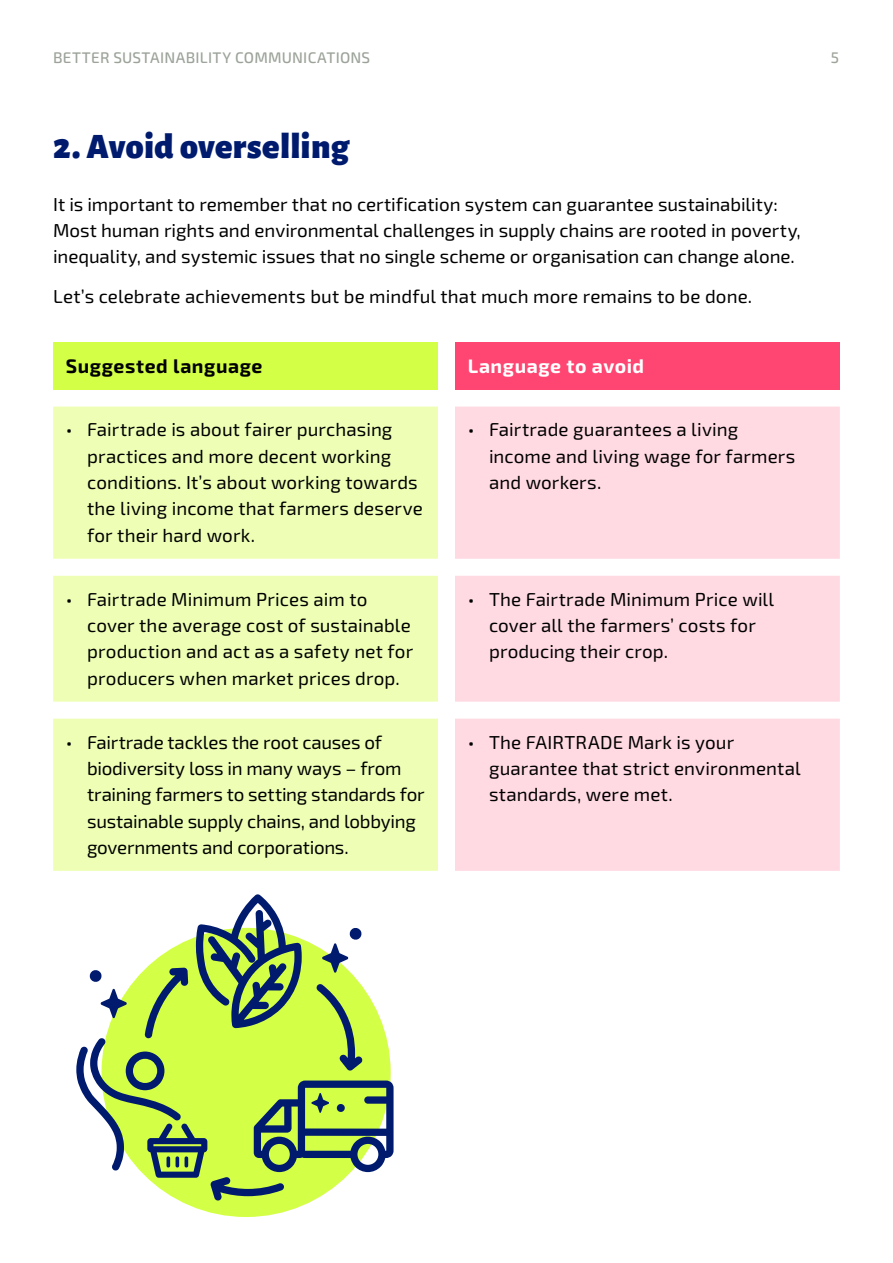
<style>
.page{position:relative;width:893px;height:1263px;background:#fff}
.page>*{position:absolute;margin:0;border:0;box-sizing:border-box;transform-origin:0 0}
.language_categories{font:900 36px "Alegreya Sans";letter-spacing:.005em;color:#001b6e}
.dos{font:700 19.5px "Exo 2";letter-spacing:.03em;color:#000}
.dos-2{font:700 19.5px "Exo 2";letter-spacing:.025em;color:#fff}
.body{font:18.75px/26.2px "Exo 2";letter-spacing:.005em;color:#000}
.body-2{font:18.75px/26.2px "Exo 2";letter-spacing:-.015em;color:#000}
.t1{font:500 15.3px "Exo 2";letter-spacing:.015em;color:#9ca399}
</style>
<div class="page">
<div style="left:53px;top:342px;width:385px;height:47px;background:#d4ff47"></div>
<div style="left:455px;top:342px;width:385px;height:47px;background:#ff4571"></div>
<svg style="left:53px;top:406px;width:385px;height:465px;fill:#eeffb5"></svg>
<svg style="left:455px;top:406px;width:385px;height:465px;fill:#ffdae3"></svg>
<svg style="left:76px;top:894px;width:318px;height:307px"></svg>
<p class="t1" style="left:53px;top:49px;width:319px">BETTER SUSTAINABILITY COMMUNICATIONS</p>
<p class="t1" style="left:831px;top:49px;width:10px">5</p>
<p class="language_categories" style="left:53px;top:117px;width:298px">2. Avoid overselling</p>
<p class="body" style="left:53px;top:191px;width:749px">It is important to remember that no certification system can guarantee sustainability:<br>Most human rights and environmental challenges in supply chains are rooted in poverty, inequality, and systemic issues that no single scheme or organisation can change alone.</p>
<p class="body" style="left:53px;top:283px;width:700px">Let’s celebrate achievements but be mindful that much more remains to be done.</p>
<p class="dos" style="left:66px;top:354px;width:198px">Suggested language</p>
<p class="dos-2" style="left:468px;top:354px;width:178px">Language to avoid</p>
<p class="body" style="left:87px;top:417px;width:337px;text-indent:-21px">• Fairtrade is about fairer purchasing practices and more decent working conditions. It’s about working towards the living income that farmers deserve for their hard work.</p>
<p class="body" style="left:489px;top:417px;width:308px;text-indent:-21px">• Fairtrade guarantees a living income and living wage for farmers and workers.</p>
<p class="body" style="left:87px;top:586px;width:328px;text-indent:-21px">• Fairtrade Minimum Prices aim to cover the average cost of sustainable production and act as a safety net for producers when market prices drop.</p>
<p class="body" style="left:489px;top:586px;width:286px;text-indent:-21px">• The Fairtrade Minimum Price will cover all the farmers’ costs for producing their crop.</p>
<p class="body-2" style="left:87px;top:729px;width:339px;text-indent:-21px">• Fairtrade tackles the root causes of biodiversity loss in many ways – from training farmers to setting standards for sustainable supply chains, and lobbying governments and corporations.</p>
<p class="body" style="left:489px;top:729px;width:313px;text-indent:-21px">• The FAIRTRADE Mark is your guarantee that strict environmental standards, were met.</p>
</div>
